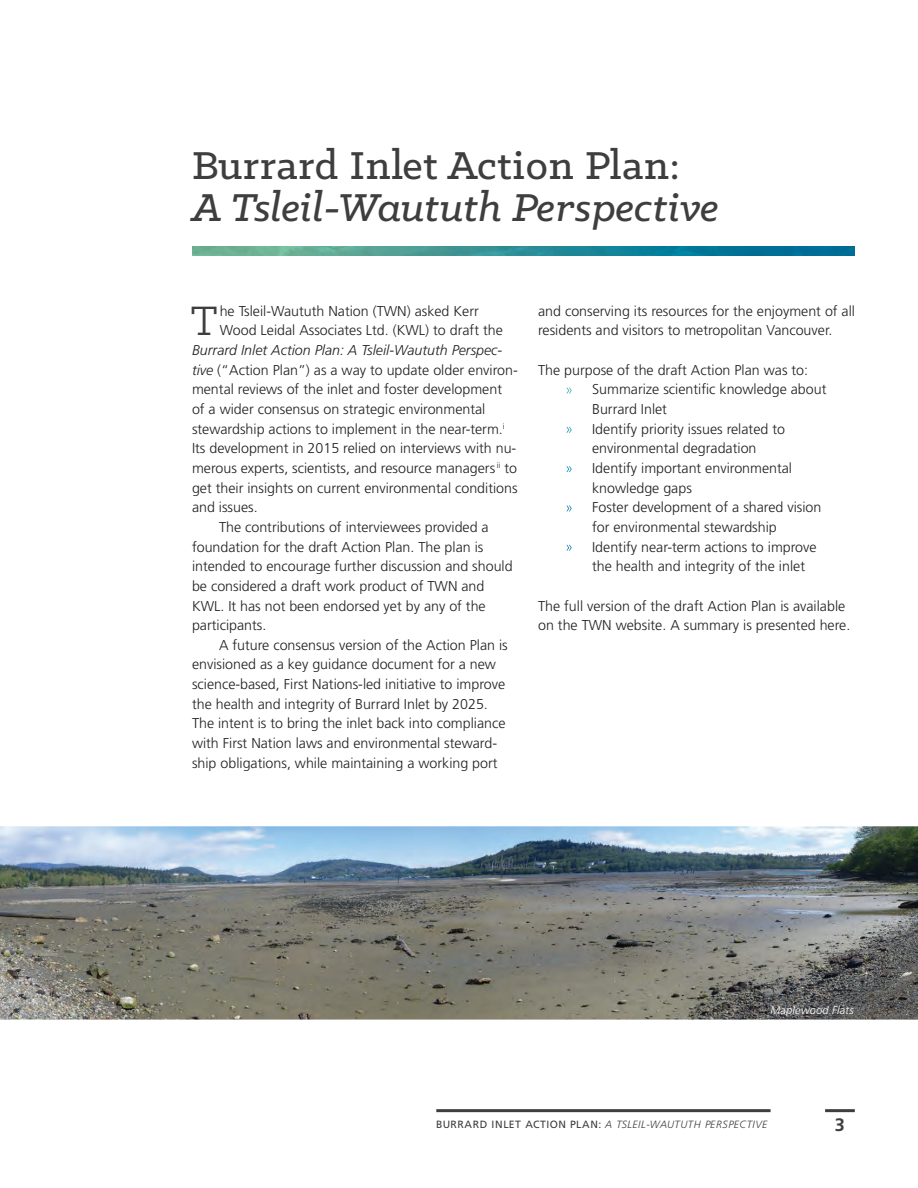
<style>
.page{position:relative;width:918px;height:1188px;background:#fff}
.page>*{position:absolute;margin:0;border:0;box-sizing:border-box;transform-origin:0 0}
.t1{font:46.5px "Klinic Slab";color:#3e3e3f}
.t2{font:italic 500 43.95px "Klinic Slab";color:#3e3e3f}
.t3{font:500 43.95px "Klinic Slab";letter-spacing:.02em;color:#3e3e3f}
.t4{font:700 18px "Frutiger";color:#3e3e3f}
.t5{font:300 14.25px/19.6px "Frutiger";color:#231f20}
.t6{font:italic 300 14.25px "Frutiger";color:#231f20}
.t7{font:italic 300 10.95px "Frutiger";letter-spacing:.02em;color:#fff}
.t8{font:italic 300 10.5px "Frutiger";letter-spacing:.04em;color:#3e3e3f}
.s1{font-style:italic}
.s2{color:#fff}
.s3{font-weight:400;font-style:normal}
</style>
<div class="page">
<img style="left:192px;top:247px;width:663px;height:8px">
<hr style="left:825px;top:1109px;width:30px;height:3px;background:#3e3e3f">
<img style="left:0;top:826px;width:918px;height:194px">
<hr style="left:436px;top:1109px;width:335px;height:3px;background:#3e3e3f">
<h2 class="t3" style="left:192px;top:137px;width:489px">Burrard Inlet Action Plan:</h2>
<h2 class="t2" style="left:192px;top:180px;width:528px">A Tsleil-Waututh Perspective</h2>
<h1 class="t1" style="left:191px;top:292px;width:28px">T</h1>
<p class="t5" style="left:220px;top:301px;width:285px">he Tsleil-Waututh Nation (TWN) asked Kerr<br>Wood Leidal Associates Ltd. (KWL) to draft the</p>
<p class="t6" style="left:192px;top:342px;width:312px">Burrard Inlet Action Plan: A Tsleil-Waututh Perspec-</p>
<p class="t5" style="left:192px;top:360px;width:327px"><span class="s1">tive</span> (“Action Plan”) as a way to update older environ-</p>
<p class="t5" style="left:192px;top:380px;width:312px">mental reviews of the inlet and foster development</p>
<p class="t5" style="left:192px;top:399px;width:295px">of a wider consensus on strategic environmental</p>
<p class="t5" style="left:192px;top:419px;width:314px">stewardship actions to implement in the near-term.<sup>i</sup></p>
<p class="t5" style="left:192px;top:439px;width:326px">Its development in 2015 relied on interviews with nu-</p>
<p class="t5" style="left:192px;top:458px;width:326px">merous experts, scientists, and resource managers <sup>ii</sup> to</p>
<p class="t5" style="left:192px;top:478px;width:327px">get their insights on current environmental conditions</p>
<p class="t5" style="left:192px;top:498px;width:67px">and issues.</p>
<p class="t5" style="left:219px;top:517px;width:271px">The contributions of interviewees provided a</p>
<p class="t5" style="left:192px;top:537px;width:293px">foundation for the draft Action Plan. The plan is</p>
<p class="t5" style="left:192px;top:557px;width:322px">intended to encourage further discussion and should</p>
<p class="t5" style="left:192px;top:576px;width:294px">be considered a draft work product of TWN and</p>
<p class="t5" style="left:192px;top:596px;width:295px">KWL. It has not been endorsed yet by any of the</p>
<p class="t5" style="left:192px;top:616px;width:76px">participants.</p>
<p class="t5" style="left:219px;top:635px;width:290px">A future consensus version of the Action Plan is</p>
<p class="t5" style="left:192px;top:655px;width:306px">envisioned as a key guidance document for a new</p>
<p class="t5" style="left:192px;top:675px;width:315px">science-based, First Nations-led initiative to improve</p>
<p class="t5" style="left:192px;top:694px;width:297px">the health and integrity of Burrard Inlet by 2025.</p>
<p class="t5" style="left:192px;top:714px;width:315px">The intent is to bring the inlet back into compliance</p>
<p class="t5" style="left:192px;top:734px;width:307px">with First Nation laws and environmental steward-</p>
<p class="t5" style="left:192px;top:753px;width:307px">ship obligations, while maintaining a working port</p>
<p class="t5" style="left:538px;top:301px;width:318px">and conserving its resources for the enjoyment of all residents and visitors to metropolitan Vancouver.</p>
<p class="t5" style="left:538px;top:360px;width:272px">The purpose of the draft Action Plan was to:</p>
<p class="t5" style="left:565px;top:380px;width:263px"><span class="s2">»</span> Summarize scientific knowledge about</p>
<p class="t5" style="left:592px;top:400px;width:76px">Burrard Inlet</p>
<p class="t5" style="left:565px;top:419px;width:221px"><span class="s2">»</span> Identify priority issues related to</p>
<p class="t5" style="left:592px;top:439px;width:166px">environmental degradation</p>
<p class="t5" style="left:565px;top:458px;width:229px"><span class="s2">»</span> Identify important environmental</p>
<p class="t5" style="left:592px;top:478px;width:101px">knowledge gaps</p>
<p class="t5" style="left:565px;top:498px;width:258px"><span class="s2">»</span> Foster development of a shared vision</p>
<p class="t5" style="left:592px;top:517px;width:186px">for environmental stewardship</p>
<p class="t5" style="left:565px;top:537px;width:253px"><span class="s2">»</span> Identify near-term actions to improve</p>
<p class="t5" style="left:592px;top:557px;width:214px">the health and integrity of the inlet</p>
<p class="t5" style="left:538px;top:596px;width:314px">The full version of the draft Action Plan is available on the TWN website. A summary is presented here.</p>
<p class="t7" style="left:771px;top:1004px;width:85px">Maplewood Flats</p>
<p class="t8" style="left:436px;top:1119px;width:333px"><span class="s3">BURRARD INLET ACTION PLAN:</span> A TSLEIL-WAUTUTH PERSPECTIVE</p>
<p class="t4" style="left:835px;top:1115px;width:12px">3</p>
</div>
